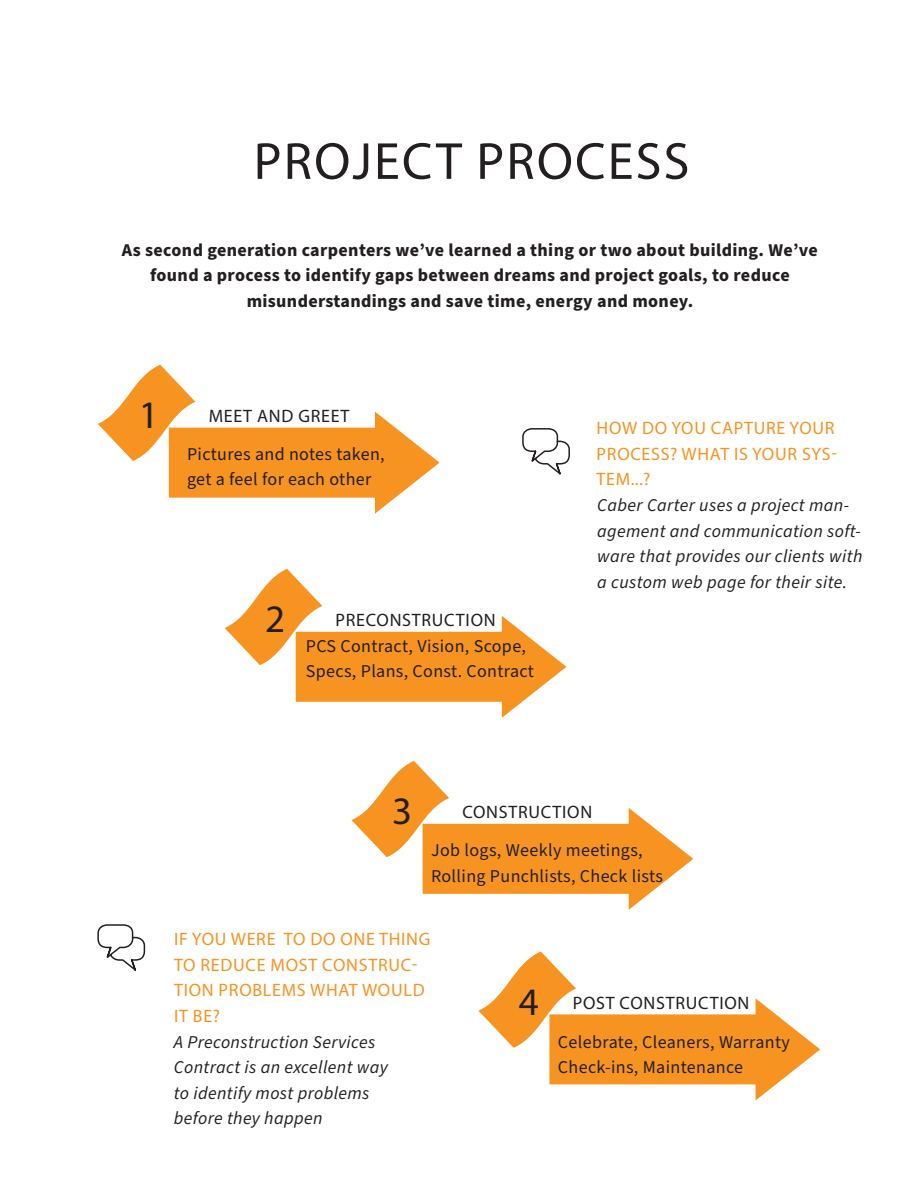
<style>
.page{position:relative;width:918px;height:1188px;background:#fff}
.page>*{position:absolute;margin:0;border:0;box-sizing:border-box;transform-origin:0 0}
.t1{font:52.5px "Myriad Pro";letter-spacing:.04em;color:#231f20}
.t2{font:39px "Myriad Pro";color:#231f20}
.t3{font:italic 18px/25.5px "Source Sans Pro";letter-spacing:.02em;color:#231f20}
.t4{font:18px/25.5px "Source Sans Pro";letter-spacing:.02em;color:#231f20}
.t5{font:700 18px/25.5px "Source Sans Pro";letter-spacing:.02em;color:#231f20;text-align:center}
.t6{font:18px/25.5px "Myriad Pro";letter-spacing:.04em;color:#f79321}
.t7{font:18px "Myriad Pro";letter-spacing:.04em;color:#231f20}
</style>
<div class="page">
<svg style="left:98px;top:365px;width:97px;height:96px;fill:#f79321"></svg>
<svg style="left:169px;top:412px;width:271px;height:102px"></svg>
<svg style="left:225px;top:569px;width:97px;height:96px;fill:#f79321"></svg>
<svg style="left:296px;top:616px;width:270px;height:102px"></svg>
<svg style="left:352px;top:761px;width:97px;height:96px;fill:#f79321"></svg>
<svg style="left:423px;top:808px;width:270px;height:102px"></svg>
<svg style="left:478px;top:951px;width:98px;height:97px;fill:#f79321"></svg>
<svg style="left:549px;top:998px;width:271px;height:102px"></svg>
<svg style="left:522px;top:428px;width:48px;height:47px"></svg>
<svg style="left:97px;top:924px;width:49px;height:47px"></svg>
<p class="t1" style="left:254px;top:129px;width:437px">PROJECT PROCESS</p>
<p class="t5" style="left:122px;top:237px;width:698px">As second generation carpenters we’ve learned a thing or two about building. We’ve found a process to identify gaps between dreams and project goals, to reduce</p>
<p class="t5" style="left:247px;top:288px;width:448px">misunderstandings and save time, energy and money.</p>
<p class="t2" style="left:139px;top:391px;width:22px">1</p>
<p class="t7" style="left:209px;top:404px;width:142px">MEET AND GREET</p>
<p class="t4" style="left:187px;top:442px;width:199px">Pictures and notes taken,</p>
<p class="t4" style="left:187px;top:467px;width:186px">get a feel for each other</p>
<p class="t2" style="left:265px;top:595px;width:22px">2</p>
<p class="t7" style="left:336px;top:609px;width:162px">PRECONSTRUCTION</p>
<p class="t4" style="left:306px;top:633px;width:230px">PCS Contract, Vision, Scope,<br>Specs, Plans, Const. Contract</p>
<p class="t6" style="left:597px;top:415px;width:242px">HOW DO YOU CAPTURE YOUR<br>PROCESS? WHAT IS YOUR SYS-<br>TEM...?</p>
<p class="t3" style="left:597px;top:493px;width:267px">Caber Carter uses a project man&shy;agement and communication soft&shy;ware that provides our clients with a custom web page for their site.</p>
<p class="t2" style="left:392px;top:787px;width:22px">3</p>
<p class="t7" style="left:462px;top:800px;width:131px">CONSTRUCTION</p>
<p class="t4" style="left:431px;top:838px;width:233px">Job logs, Weekly meetings,<br>Rolling Punchlists, Check lists</p>
<p class="t6" style="left:174px;top:926px;width:258px">IF YOU WERE TO DO ONE THING<br>TO REDUCE MOST CONSTRUC-<br>TION PROBLEMS WHAT WOULD<br>IT BE?</p>
<p class="t3" style="left:174px;top:1029px;width:216px">A Preconstruction Services<br>Contract is an excellent way to identify most problems before they happen</p>
<p class="t2" style="left:519px;top:978px;width:22px">4</p>
<p class="t7" style="left:573px;top:992px;width:178px">POST CONSTRUCTION</p>
<p class="t4" style="left:558px;top:1029px;width:234px">Celebrate, Cleaners, Warranty</p>
<p class="t4" style="left:558px;top:1055px;width:187px">Check-ins, Maintenance</p>
</div>
